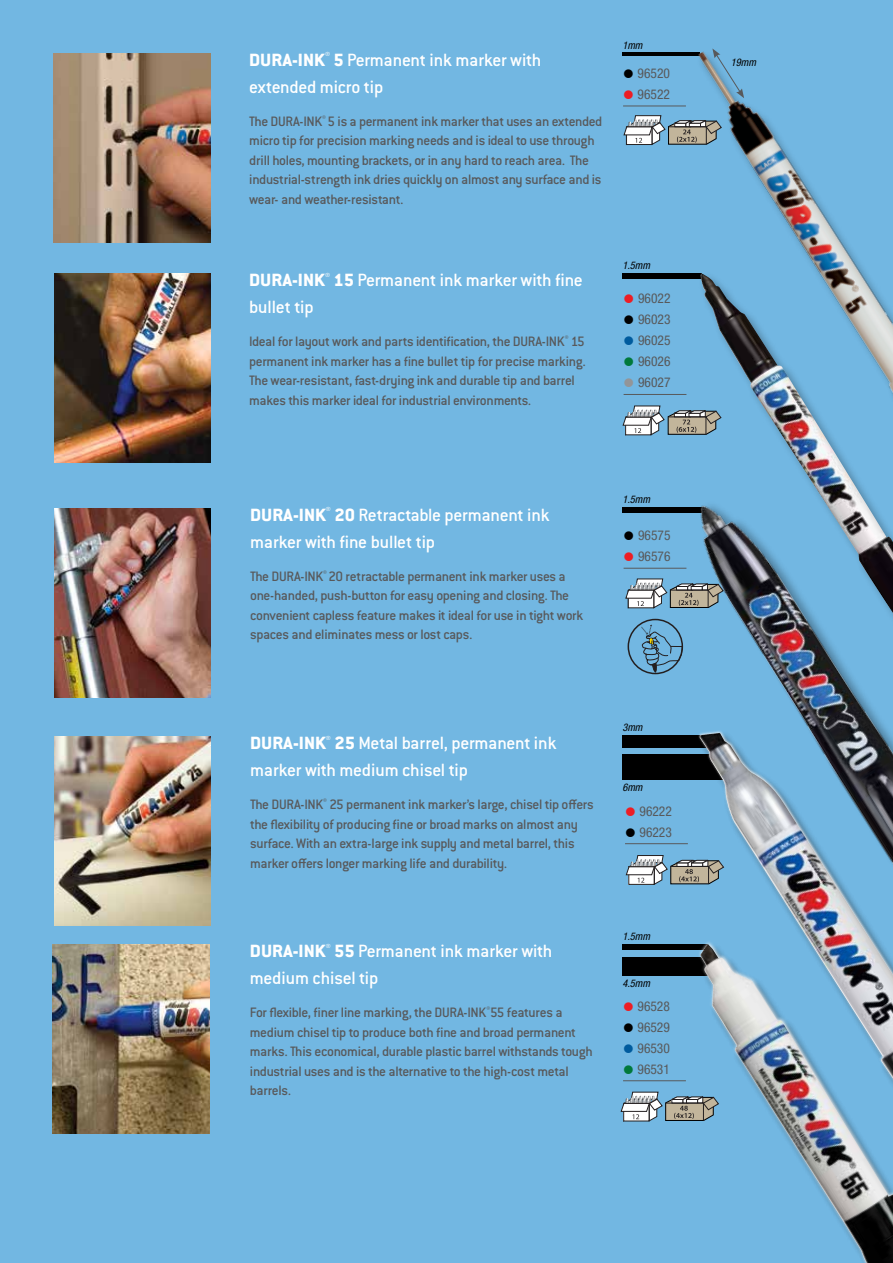
<style>
.page{position:relative;width:893px;height:1263px;background:#72b7e2}
.page>*{position:absolute;margin:0;border:0;box-sizing:border-box;transform-origin:0 0}
.t1{font:500 19.5px/27px "Conduit ITC Std";letter-spacing:-.015em;color:#fff}
.t2{font:500 15px/19.5px "Conduit ITC Std";letter-spacing:-.025em;color:#58595b}
.t3{font:condensed 13.5px/21px "Helvetica Neue LT Std";color:#58595b}
.t4{font:italic condensed 10.5px "Helvetica Neue LT Std";color:#000}
.s1{font-weight:800}
</style>
<div class="page">
<div style="left:622px;top:273px;width:80px;height:5px;background:#000"></div>
<div style="left:622px;top:508px;width:80px;height:5px;background:#000"></div>
<img style="left:664px;top:494px;width:229px;height:351px">
<div style="left:622px;top:735px;width:87px;height:12px;background:#000"></div>
<div style="left:622px;top:755px;width:101px;height:25px;background:#000"></div>
<div style="left:622px;top:957px;width:86px;height:19px;background:#000"></div>
<div style="left:622px;top:944px;width:86px;height:5px;background:#000"></div>
<img style="left:811px;top:1176px;width:82px;height:87px">
<hr style="left:622px;top:53px;width:78px;height:3px;background:#000">
<div style="left:696px;top:50px;width:197px;height:444px;background:#000;opacity:.3"></div>
<img style="left:678px;top:50px;width:215px;height:354px">
<div style="left:697px;top:730px;width:196px;height:446px;background:#000;opacity:.3"></div>
<svg style="left:677px;top:703px;width:216px;height:396px"></svg>
<img style="left:700px;top:733px;width:193px;height:345px">
<img style="left:54px;top:54px;width:156px;height:189px">
<img style="left:54px;top:274px;width:156px;height:189px">
<img style="left:54px;top:508px;width:156px;height:189px">
<img style="left:54px;top:737px;width:156px;height:189px">
<img style="left:53px;top:944px;width:156px;height:189px">
<svg style="left:623px;top:115px;width:99px;height:31px"></svg>
<svg style="left:622px;top:405px;width:100px;height:31px"></svg>
<svg style="left:625px;top:578px;width:99px;height:31px"></svg>
<svg style="left:641px;top:625px;width:42px;height:47px"></svg>
<div style="left:628px;top:619px;width:55px;height:55px;border:2px solid #231f20;border-radius:50%"></div>
<svg style="left:625px;top:855px;width:100px;height:31px"></svg>
<svg style="left:620px;top:1091px;width:100px;height:31px"></svg>
<hr style="left:624px;top:394px;width:62px;height:1px;background:#58595b">
<hr style="left:624px;top:568px;width:62px;height:1px;background:#58595b">
<hr style="left:625px;top:843px;width:63px;height:1px;background:#58595b">
<hr style="left:623px;top:1080px;width:63px;height:1px;background:#58595b">
<svg style="left:712px;top:48px;width:32px;height:50px"></svg>
<hr style="left:623px;top:106px;width:63px;height:1px;background:#58595b">
<h1 class="t1" style="left:249px;top:46px;width:294px"><span class="s1">DURA-INK</span><sup>®</sup> <span class="s1">5</span> Permanent ink marker with extended micro tip</h1>
<p class="t2" style="left:249px;top:111px;width:355px">The DURA-INK<sup>®</sup> 5 is a permanent ink marker that uses an extended micro tip for precision marking needs and is ideal to use through drill holes, mounting brackets, or in any hard to reach area. The industrial-strength ink dries quickly on almost any surface and is wear- and weather-resistant.</p>
<p class="t4" style="left:622px;top:39px;width:22px">1mm</p>
<p class="t3" style="left:638px;top:62px;width:34px">96520<br>96522</p>
<h1 class="t1" style="left:249px;top:266px;width:335px"><span class="s1">DURA-INK</span><sup>®</sup> <span class="s1">15</span> Permanent ink marker with fine bullet tip</h1>
<p class="t2" style="left:249px;top:331px;width:338px">Ideal for layout work and parts identification, the DURA-INK<sup>®</sup> 15 permanent ink marker has a fine bullet tip for precise marking.<br>The wear-resistant, fast-drying ink and durable tip and barrel makes this marker ideal for industrial environments.</p>
<p class="t4" style="left:622px;top:259px;width:29px">1.5mm</p>
<p class="t3" style="left:638px;top:288px;width:34px;text-align:justify">96022<br>96023<br>96025<br>96026<br>96027</p>
<h1 class="t1" style="left:250px;top:500px;width:301px"><span class="s1">DURA-INK</span><sup>®</sup> <span class="s1">20</span> Retractable permanent ink marker with fine bullet tip</h1>
<p class="t2" style="left:250px;top:566px;width:335px">The DURA-INK<sup>®</sup> 20 retractable permanent ink marker uses a one-handed, push-button for easy opening and closing. The convenient capless feature makes it ideal for use in tight work spaces and eliminates mess or lost caps.</p>
<p class="t4" style="left:622px;top:494px;width:29px">1.5mm</p>
<p class="t3" style="left:638px;top:525px;width:34px">96575<br>96576</p>
<h1 class="t1" style="left:250px;top:729px;width:308px"><span class="s1">DURA-INK</span><sup>®</sup> <span class="s1">25</span> Metal barrel, permanent ink marker with medium chisel tip</h1>
<p class="t2" style="left:250px;top:794px;width:345px">The DURA-INK<sup>®</sup> 25 permanent ink marker’s large, chisel tip offers the flexibility of producing fine or broad marks on almost any surface. With an extra-large ink supply and metal barrel, this marker offers longer marking life and durability.</p>
<h1 class="t1" style="left:250px;top:937px;width:304px"><span class="s1">DURA-INK</span><sup>®</sup> <span class="s1">55</span> Permanent ink marker with medium chisel tip</h1>
<p class="t2" style="left:250px;top:1002px;width:344px">For flexible, finer line marking, the DURA-INK<sup>®</sup>55 features a medium chisel tip to produce both fine and broad permanent marks. This economical, durable plastic barrel withstands tough industrial uses and is the alternative to the high-cost metal barrels.</p>
<p class="t4" style="left:622px;top:721px;width:22px">3mm</p>
<p class="t4" style="left:622px;top:781px;width:22px">6mm</p>
<p class="t3" style="left:639px;top:800px;width:34px">96222<br>96223</p>
<p class="t4" style="left:622px;top:931px;width:29px">1.5mm</p>
<p class="t4" style="left:622px;top:977px;width:29px">4.5mm</p>
<p class="t3" style="left:637px;top:995px;width:34px;text-align:justify">96528<br>96529<br>96530<br>96531</p>
<p class="t4" style="left:731px;top:56px;width:27px">19mm</p>
</div>
